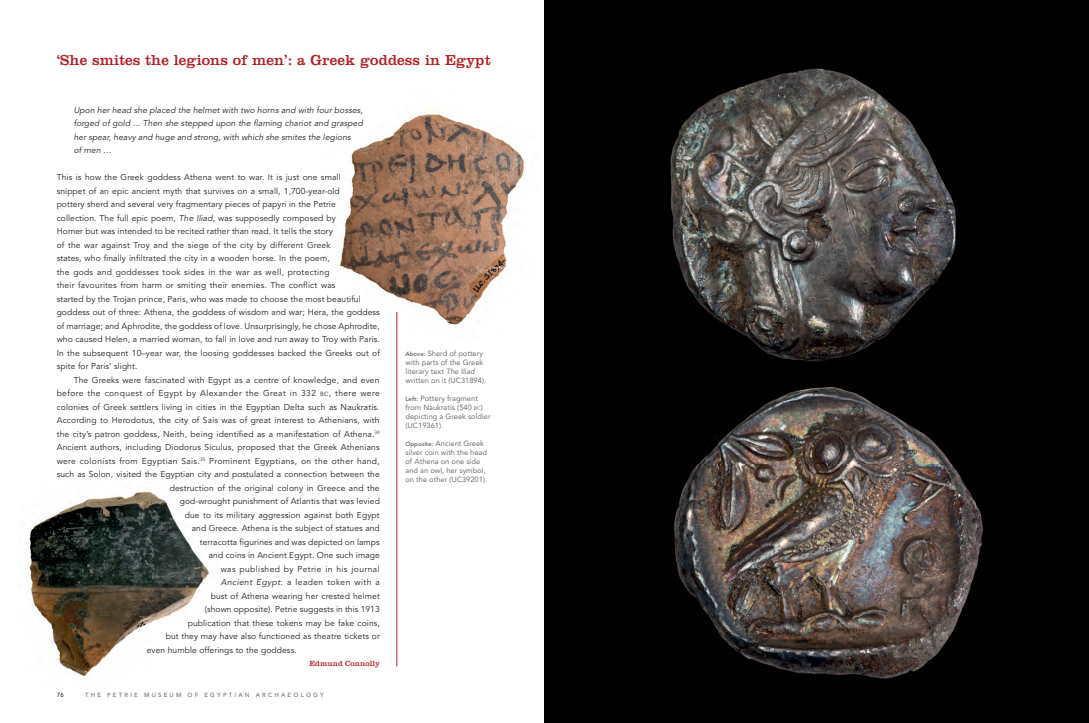
<style>
.page{position:relative;width:1089px;height:723px;background:#fff}
.page>*{position:absolute;margin:0;border:0;box-sizing:border-box;transform-origin:0 0}
.t1{font:15px "Clarendon LT Std";letter-spacing:.01em;color:#b31f23}
.t2{font:8.5px/13.5px "Avenir LT Std";letter-spacing:.01em;color:#231f20}
.t3{font:italic 8.5px/13.5px "Avenir LT Std";letter-spacing:.01em;color:#231f20}
.t4{font:8.5px "Avenir LT Std";letter-spacing:.045em;color:#231f20}
.t5{font:8.5px "Avenir LT Std";letter-spacing:.04em;color:#231f20}
.t6{font:8.5px "Avenir LT Std";letter-spacing:.05em;color:#231f20}
.t7{font:7.8px "Clarendon LT Std";letter-spacing:.01em;color:#b31f23}
.t8{font:7.5px/9px "Avenir LT Std";color:#6c6d70}
.t9{font:500 6px "Avenir LT Std";letter-spacing:.37em;color:#6c6d70}
.t10{font:500 6px "Avenir LT Std";color:#231f20}
.s1{font-style:italic}
.s2{font-size:5.9px}
.s3{font-weight:800;font-size:6px}
.s4{font-size:5.2px}
</style>
<div class="page">
<div style="left:544px;top:0;width:544px;height:723px;background:#000"></div>
<img style="left:340px;top:108px;width:187px;height:231px">
<img style="left:28px;top:491px;width:182px;height:187px">
<img style="left:670px;top:68px;width:286px;height:324px">
<img style="left:670px;top:380px;width:48px;height:251px">
<img style="left:718px;top:392px;width:135px;height:267px">
<img style="left:853px;top:380px;width:130px;height:279px">
<img style="left:752px;top:659px;width:179px;height:20px">
<img style="left:670px;top:368px;width:286px;height:12px">
<hr style="left:397px;top:312px;width:1px;height:354px;background:#b31f23">
<h1 class="t1" style="left:57px;top:51px;width:435px">‘She smites the legions of men’: a Greek goddess in Egypt</h1>
<p class="t3" style="left:74px;top:103px;width:291px">Upon her head she placed the helmet with two horns and with four bosses, forged of gold ... Then she stepped upon the flaming chariot and grasped her spear, heavy and huge and strong, with which she smites the legions<br>of men …</p>
<p class="t2" style="left:57px;top:171px;width:325px">This is how the Greek goddess Athena went to war. It is just one small<br>snippet of an epic ancient myth that survives on a small, 1,700-year-old<br>pottery sherd and several very fragmentary pieces of papyri in the Petrie<br>collection. The full epic poem, <span class="s1">The Iliad</span>, was supposedly composed by<br>Homer but was intended to be recited rather than read. It tells the story<br>of the war against Troy and the siege of the city by different Greek<br>states, who finally infiltrated the city in a wooden horse. In the poem,<br>the gods and goddesses took sides in the war as well, protecting<br>their favourites from harm or smiting their enemies. The conflict was<br>started by the Trojan prince, Paris, who was made to choose the most beautiful goddess out of three: Athena, the goddess of wisdom and war; Hera, the goddess of marriage; and Aphrodite, the goddess of love. Unsurprisingly, he chose Aphrodite, who caused Helen, a married woman, to fall in love and run away to Troy with Paris.<br>In the subsequent 10–year war, the loosing goddesses backed the Greeks out of spite for Paris’ slight.</p>
<p class="t2" style="left:74px;top:373px;width:307px">The Greeks were fascinated with Egypt as a centre of knowledge, and even</p>
<p class="t4" style="left:57px;top:388px;width:325px">before the conquest of Egypt by Alexander the Great in 332 <span class="s2">bc</span>, there were</p>
<p class="t2" style="left:57px;top:400px;width:324px">colonies of Greek settlers living in cities in the Egyptian Delta such as Naukratis.</p>
<p class="t2" style="left:57px;top:414px;width:324px">According to Herodotus, the city of Sais was of great interest to Athenians, with</p>
<p class="t2" style="left:57px;top:427px;width:324px">the city’s patron goddess, Neith, being identified as a manifestation of Athena.<sup>34</sup></p>
<p class="t2" style="left:57px;top:441px;width:324px">Ancient authors, including Diodorus Siculus, proposed that the Greek Athenians</p>
<p class="t5" style="left:57px;top:456px;width:324px">were colonists from Egyptian Sais.<sup>35</sup> Prominent Egyptians, on the other hand,</p>
<p class="t2" style="left:57px;top:468px;width:324px">such as Solon, visited the Egyptian city and postulated a connection between the</p>
<p class="t2" style="left:170px;top:481px;width:211px">destruction of the original colony in Greece and the</p>
<p class="t2" style="left:180px;top:495px;width:202px">god-wrought punishment of Atlantis that was levied</p>
<p class="t2" style="left:185px;top:508px;width:196px">due to its military aggression against both Egypt</p>
<p class="t2" style="left:192px;top:522px;width:189px">and Greece. Athena is the subject of statues and</p>
<p class="t2" style="left:200px;top:535px;width:182px">terracotta figurines and was depicted on lamps</p>
<p class="t2" style="left:209px;top:549px;width:172px">and coins in Ancient Egypt. One such image</p>
<p class="t4" style="left:221px;top:564px;width:160px">was published by Petrie in his journal</p>
<p class="t6" style="left:221px;top:577px;width:161px"><span class="s1">Ancient Egypt</span>: a leaden token with a</p>
<p class="t2" style="left:211px;top:589px;width:170px">bust of Athena wearing her crested helmet</p>
<p class="t2" style="left:205px;top:603px;width:176px">(shown opposite). Petrie suggests in this 1913</p>
<p class="t2" style="left:188px;top:616px;width:194px">publication that these tokens may be fake coins,</p>
<p class="t2" style="left:166px;top:630px;width:216px">but they may have also functioned as theatre tickets or</p>
<p class="t2" style="left:147px;top:643px;width:151px">even humble offerings to the goddess.</p>
<p class="t7" style="left:310px;top:659px;width:72px">Edmund Connolly</p>
<p class="t10" style="left:57px;top:691px;width:8px">76</p>
<p class="t9" style="left:85px;top:691px;width:240px">THE PETRIE MUSEUM OF EGYPTIAN ARCHAEOLOGY</p>
<p class="t8" style="left:405px;top:349px;width:82px"><span class="s3">Above:</span> Sherd of pottery with parts of the Greek literary text <span class="s1">The Iliad </span>written on it (UC31894).</p>
<p class="t8" style="left:405px;top:394px;width:87px"><span class="s3">Left:</span> Pottery fragment from Naukratis (540 <span class="s4">bc</span>) depicting a Greek soldier (UC19361).</p>
<p class="t8" style="left:405px;top:439px;width:83px"><span class="s3">Opposite:</span> Ancient Greek silver coin with the head of Athena on one side and an owl, her symbol, on the other (UC39201).</p>
</div>
